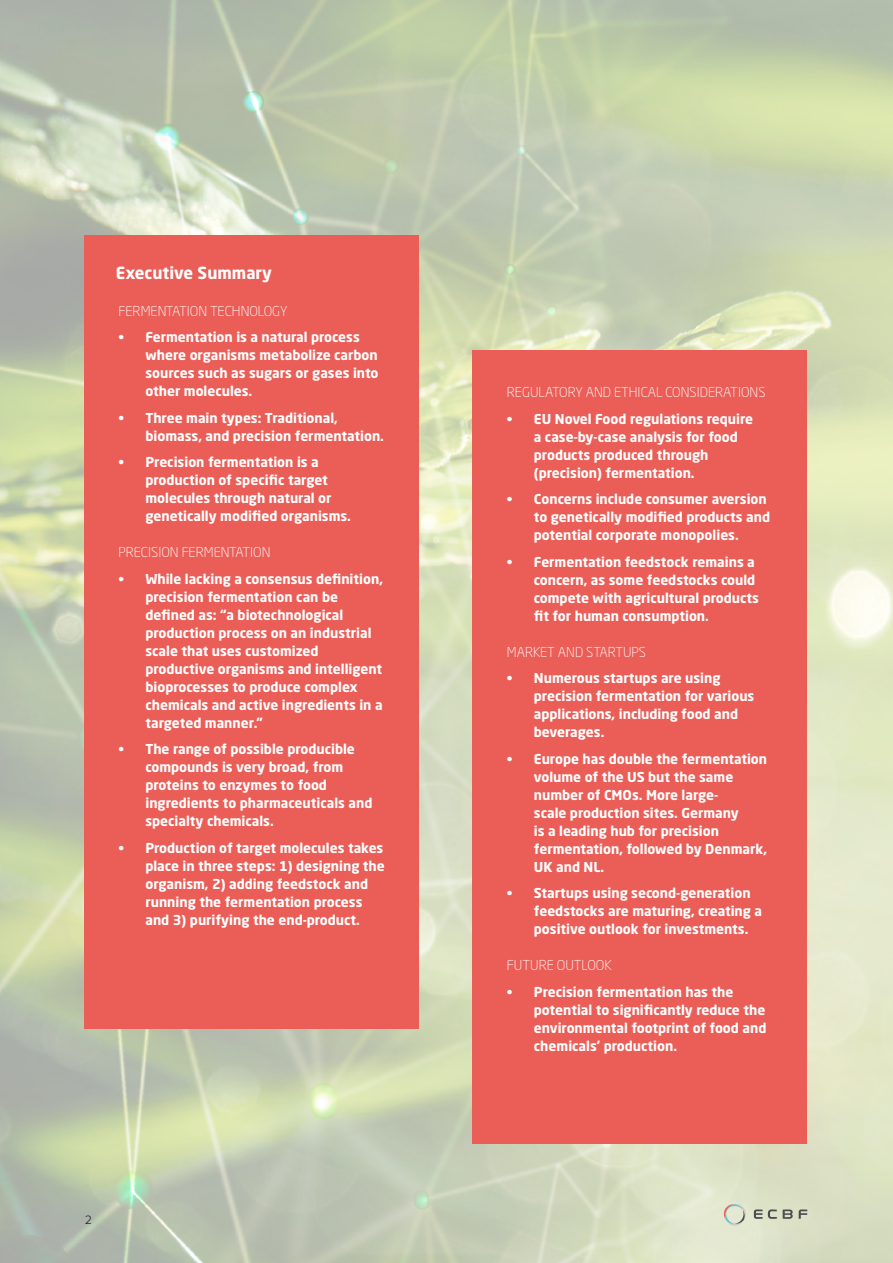
<style>
.page{position:relative;width:893px;height:1263px;background:#fff}
.page>*{position:absolute;margin:0;border:0;box-sizing:border-box;transform-origin:0 0}
.t1{font:700 16.5px "Neo Sans Pro";color:#fff}
.t2{font:700 13.5px/18px "Neo Sans Pro";color:#fff}
.t3{font:300 13.5px "Neo Sans Pro";color:#fff}
.t4{font:300 12px "Indeed Sans";color:#020203}
</style>
<div class="page">
<img style="left:0;top:0;width:893px;height:1263px">
<svg style="left:754px;top:1209px;width:23px;height:10px"></svg>
<svg style="left:783px;top:1209px;width:10px;height:10px"></svg>
<svg style="left:799px;top:1209px;width:8px;height:10px"></svg>
<svg style="left:724px;top:1204px;width:22px;height:22px"></svg>
<div style="left:84px;top:235px;width:335px;height:793px;background:#ea5e57"></div>
<div style="left:472px;top:350px;width:335px;height:794px;background:#ea5e57"></div>
<p class="t1" style="left:116px;top:263px;width:158px">Executive Summary</p>
<p class="t3" style="left:118px;top:303px;width:171px">FERMENTATION TECHNOLOGY</p>
<p class="t2" style="left:145px;top:328px;width:235px;text-indent:-27px">• Fermentation is a natural process where organisms metabolize carbon sources such as sugars or gases into other molecules.</p>
<p class="t2" style="left:145px;top:408px;width:240px;text-indent:-27px">• Three main types: Traditional, biomass, and precision fermentation.</p>
<p class="t2" style="left:145px;top:453px;width:207px;text-indent:-27px">• Precision fermentation is a production of specific target molecules through natural or genetically modified organisms.</p>
<p class="t3" style="left:118px;top:544px;width:154px">PRECISION FERMENTATION</p>
<p class="t2" style="left:145px;top:569px;width:239px;text-indent:-27px">• While lacking a consensus definition, precision fermentation can be defined as: “a biotechnological production process on an industrial scale that uses customized productive organisms and intelligent bioprocesses to produce complex chemicals and active ingredients in a targeted manner.”</p>
<p class="t2" style="left:145px;top:740px;width:228px;text-indent:-27px">• The range of possible producible compounds is very broad, from proteins to enzymes to food ingredients to pharmaceuticals and specialty chemicals.</p>
<p class="t2" style="left:145px;top:838px;width:241px;text-indent:-27px">• Production of target molecules takes place in three steps: 1) designing the organism, 2) adding feedstock and running the fermentation process and 3) purifying the end-product.</p>
<p class="t4" style="left:85px;top:1211px;width:8px">2</p>
<p class="t3" style="left:507px;top:384px;width:260px">REGULATORY AND ETHICAL CONSIDERATIONS</p>
<p class="t2" style="left:534px;top:409px;width:221px;text-indent:-27px">• EU Novel Food regulations require a case-by-case analysis for food products produced through (precision) fermentation.</p>
<p class="t2" style="left:534px;top:490px;width:238px;text-indent:-27px">• Concerns include consumer aversion to genetically modified products and potential corporate monopolies.</p>
<p class="t2" style="left:534px;top:552px;width:227px;text-indent:-27px">• Fermentation feedstock remains a concern, as some feedstocks could compete with agricultural products fit for human consumption.</p>
<p class="t3" style="left:507px;top:644px;width:141px">MARKET AND STARTUPS</p>
<p class="t2" style="left:534px;top:669px;width:222px;text-indent:-27px">• Numerous startups are using precision fermentation for various applications, including food and beverages.</p>
<p class="t2" style="left:534px;top:749px;width:235px;text-indent:-27px">• Europe has double the fermentation volume of the US but the same number of CMOs. More large-<br>scale production sites. Germany<br>is a leading hub for precision fermentation, followed by Denmark,<br>UK and NL.</p>
<p class="t2" style="left:534px;top:884px;width:230px;text-indent:-27px">• Startups using second-generation feedstocks are maturing, creating a positive outlook for investments.</p>
<p class="t3" style="left:507px;top:957px;width:106px">FUTURE OUTLOOK</p>
<p class="t2" style="left:534px;top:982px;width:234px;text-indent:-27px">• Precision fermentation has the potential to significantly reduce the environmental footprint of food and chemicals’ production.</p>
</div>
